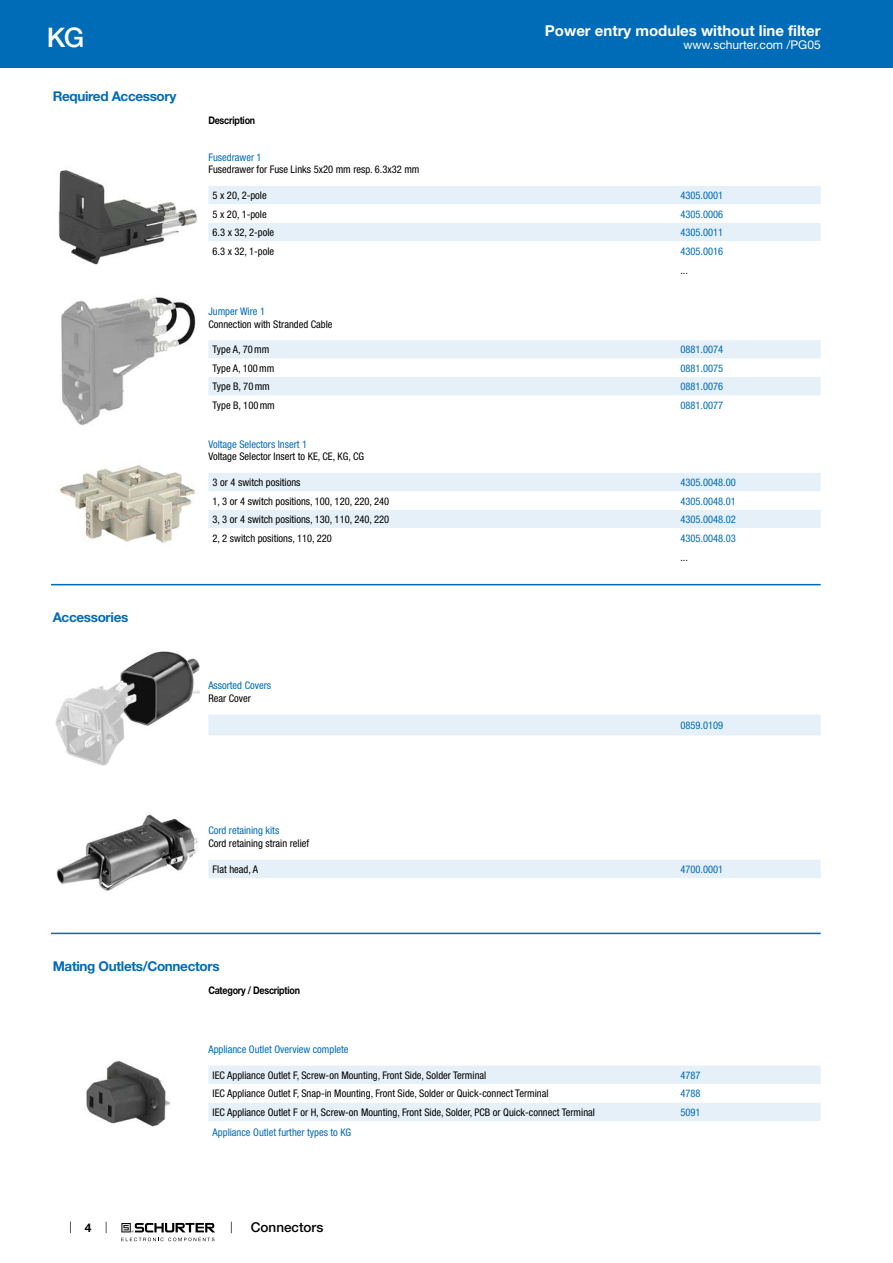
<style>
.page{position:relative;width:893px;height:1263px;background:#fff}
.page>*{position:absolute;margin:0;border:0;box-sizing:border-box;transform-origin:0 0}
.t1{font:500 27px "Helvetica Neue LT";color:#fff}
.t2{font:700 15px "Helvetica Neue LT";color:#fff}
.t3{font:700 13.5px "Helvetica Neue LT";letter-spacing:-.025em;color:#006bb6}
.t4{font:500 13.5px "Helvetica Neue LT";color:#000}
.t5{font:12px "Helvetica Neue LT";color:#fff}
.t6{font:700 12px "Helvetica Neue LT";color:#000}
.t7{font:condensed 10.5px "Helvetica Neue LT";color:#000}
.t8{font:condensed 10.5px "Helvetica Neue LT";color:#006bb6}
.t9{font:700 10.5px "Helvetica Neue LT";letter-spacing:-.025em;color:#000;scale:.85 1}
</style>
<div class="page">
<svg style="left:70px;top:1221px;width:1px;height:12px"></svg>
<svg style="left:121px;top:1223px;width:94px;height:18px"></svg>
<div style="left:0;top:0;width:893px;height:68px;background:#006bb6"></div>
<img style="left:58px;top:169px;width:140px;height:96px">
<div style="left:208px;top:186px;width:613px;height:18px;background:#e6f0f8"></div>
<div style="left:208px;top:223px;width:613px;height:18px;background:#e6f0f8"></div>
<img style="left:61px;top:297px;width:135px;height:128px">
<svg style="left:208px;top:340px;width:613px;height:55px"></svg>
<img style="left:59px;top:465px;width:136px;height:78px">
<div style="left:208px;top:473px;width:613px;height:18px;background:#e6f0f8"></div>
<div style="left:208px;top:510px;width:613px;height:18px;background:#e6f0f8"></div>
<hr style="left:51px;top:584px;width:770px;height:1px;background:#006bb6">
<img style="left:55px;top:652px;width:145px;height:113px">
<div style="left:208px;top:715px;width:613px;height:20px;background:#e6f0f8"></div>
<img style="left:56px;top:814px;width:142px;height:77px">
<div style="left:208px;top:860px;width:613px;height:18px;background:#e6f0f8"></div>
<hr style="left:51px;top:933px;width:770px;height:1px;background:#006bb6">
<img style="left:86px;top:1060px;width:84px;height:67px">
<svg style="left:208px;top:1065px;width:613px;height:56px"></svg>
<h1 class="t1" style="left:47px;top:21px;width:39px">KG</h1>
<p class="t3" style="left:53px;top:88px;width:125px">Required Accessory</p>
<p class="t3" style="left:53px;top:609px;width:77px">Accessories</p>
<h2 class="t2" style="left:545px;top:21px;width:277px">Power entry modules without line filter</h2>
<p class="t5" style="left:683px;top:38px;width:139px">www.schurter.com /PG05</p>
<p class="t9" style="left:208px;top:114px;width:57px">Description</p>
<p class="t8" style="left:208px;top:151px;width:55px">Fusedrawer 1</p>
<p class="t7" style="left:208px;top:163px;width:213px">Fusedrawer for Fuse Links 5x20 mm resp. 6.3x32 mm</p>
<p class="t7" style="left:213px;top:189px;width:56px">5 x 20, 2-pole</p>
<p class="t8" style="left:680px;top:189px;width:44px">4305.0001</p>
<p class="t7" style="left:213px;top:208px;width:56px">5 x 20, 1-pole</p>
<p class="t8" style="left:680px;top:208px;width:44px">4305.0006</p>
<p class="t7" style="left:213px;top:226px;width:63px">6.3 x 32, 2-pole</p>
<p class="t8" style="left:680px;top:226px;width:44px">4305.0011</p>
<p class="t7" style="left:213px;top:245px;width:63px">6.3 x 32, 1-pole</p>
<p class="t8" style="left:680px;top:245px;width:44px">4305.0016</p>
<p class="t7" style="left:680px;top:265px;width:9px">...</p>
<p class="t8" style="left:208px;top:305px;width:58px">Jumper Wire 1</p>
<p class="t7" style="left:208px;top:318px;width:126px">Connection with Stranded Cable</p>
<p class="t7" style="left:213px;top:344px;width:58px">Type A, 70mm</p>
<p class="t8" style="left:680px;top:344px;width:44px">0881.0074</p>
<p class="t7" style="left:213px;top:362px;width:63px">Type A, 100mm</p>
<p class="t8" style="left:680px;top:362px;width:44px">0881.0075</p>
<p class="t7" style="left:213px;top:381px;width:59px">Type B, 70mm</p>
<p class="t8" style="left:680px;top:381px;width:44px">0881.0076</p>
<p class="t7" style="left:213px;top:399px;width:64px">Type B, 100mm</p>
<p class="t8" style="left:680px;top:399px;width:44px">0881.0077</p>
<p class="t8" style="left:208px;top:438px;width:100px">Voltage Selectors Insert 1</p>
<p class="t7" style="left:208px;top:450px;width:157px">Voltage Selector Insert to KE, CE, KG, CG</p>
<p class="t7" style="left:213px;top:476px;width:89px">3 or 4 switch positions</p>
<p class="t8" style="left:680px;top:476px;width:57px">4305.0048.00</p>
<p class="t7" style="left:213px;top:495px;width:178px">1, 3 or 4 switch positions, 100, 120, 220, 240</p>
<p class="t8" style="left:680px;top:495px;width:57px">4305.0048.01</p>
<p class="t7" style="left:213px;top:513px;width:178px">3, 3 or 4 switch positions, 130, 110, 240, 220</p>
<p class="t8" style="left:680px;top:513px;width:57px">4305.0048.02</p>
<p class="t7" style="left:213px;top:532px;width:121px">2, 2 switch positions, 110, 220</p>
<p class="t8" style="left:680px;top:532px;width:57px">4305.0048.03</p>
<p class="t7" style="left:680px;top:551px;width:9px">...</p>
<p class="t8" style="left:208px;top:680px;width:64px">Assorted Covers</p>
<p class="t7" style="left:208px;top:692px;width:44px">Rear Cover</p>
<p class="t8" style="left:680px;top:719px;width:44px">0859.0109</p>
<p class="t8" style="left:208px;top:825px;width:72px">Cord retaining kits</p>
<p class="t7" style="left:208px;top:837px;width:102px">Cord retaining strain relief</p>
<p class="t7" style="left:213px;top:863px;width:47px">Flat head, A</p>
<p class="t8" style="left:680px;top:863px;width:44px">4700.0001</p>
<p class="t3" style="left:53px;top:958px;width:168px">Mating Outlets/Connectors</p>
<p class="t9" style="left:208px;top:984px;width:109px">Category / Description</p>
<p class="t6" style="left:85px;top:1220px;width:8px">4</p>
<p class="t8" style="left:208px;top:1043px;width:142px">Appliance Outlet Overview complete</p>
<p class="t7" style="left:213px;top:1069px;width:275px">IEC Appliance Outlet F, Screw-on Mounting, Front Side, Solder Terminal</p>
<p class="t8" style="left:680px;top:1069px;width:22px">4787</p>
<p class="t7" style="left:213px;top:1087px;width:337px">IEC Appliance Outlet F, Snap-in Mounting, Front Side, Solder or Quick-connect Terminal</p>
<p class="t8" style="left:680px;top:1087px;width:22px">4788</p>
<p class="t7" style="left:213px;top:1106px;width:384px">IEC Appliance Outlet F or H, Screw-on Mounting, Front Side, Solder, PCB or Quick-connect Terminal</p>
<p class="t8" style="left:680px;top:1106px;width:22px">5091</p>
<p class="t8" style="left:213px;top:1126px;width:140px">Appliance Outlet further types to KG</p>
<p class="t4" style="left:251px;top:1219px;width:74px">Connectors</p>
</div>
